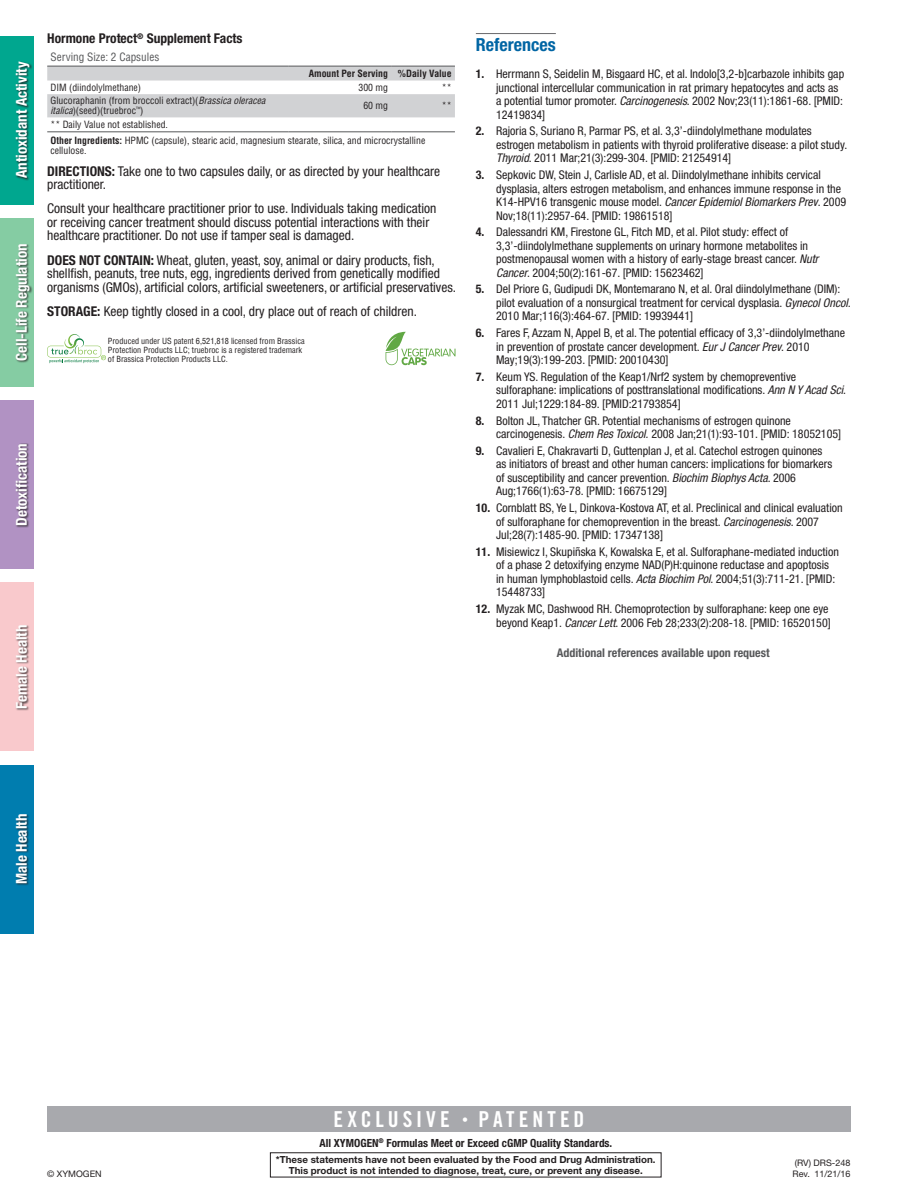
<style>
.page{position:relative;width:918px;height:1188px;background:#fff}
.page>*{position:absolute;margin:0;border:0;box-sizing:border-box;transform-origin:0 0}
.t1{font:21.9px "Trade Gothic LT Std Bd Cn 20";letter-spacing:.185em;color:#fff}
.Subhead{font:700 condensed 18px "Helvetica Neue LT Std";color:#0065a4}
.Category_product_nam{font:700 condensed 15px "Helvetica Neue LT Std";color:#fff}
.Does_not_contain_sty{font:condensed 13.5px/13.5px "Helvetica Neue LT Std";color:#231f20}
.Supp_fact_flavor{font:700 condensed 13.5px "Helvetica Neue LT Std";color:#231f20}
.t2{font:condensed 12px/13.5px "Helvetica Neue LT Std";color:#231f20}
.Also_available_txt{font:700 condensed 12px "Helvetica Neue LT Std";color:#57585a}
.t3{font:700 condensed 11.25px "Helvetica Neue LT Std";color:#231f20}
.tables_header{font:condensed 11.25px "Helvetica LT Std";color:#57585a}
.t4{font:700 9.75px/10.5px "Helvetica Neue LT Std";color:#231f20;text-align:center}
.tables_left_column{font:condensed 9.75px/9.8px "Helvetica LT Std";color:#231f20}
.tables_footer{font:condensed 9.75px/9.8px "Helvetica LT Std";color:#231f20}
.tables_right_column{font:700 condensed 9.75px "Helvetica LT Std";color:#231f20}
.tables_right_column-2{font:condensed 9.75px "Helvetica LT Std";color:#231f20}
.t5{font:9px "Helvetica Neue LT Std";color:#231f20}
.t6{font:condensed 8.25px/9px "Helvetica";color:#231f20}
.s1{font-style:italic}
.s2{font-weight:700}
.s3{font-size:12.15px}
</style>
<div class="page">
<div style="left:0;top:36px;width:33px;height:168px;background:#00a78f"></div>
<div style="left:15px;top:61px;width:17px;height:120px;background:#231f20;opacity:.85"></div>
<div style="left:0;top:218px;width:33px;height:169px;background:#85cca3"></div>
<div style="left:15px;top:244px;width:17px;height:119px;background:#231f20;opacity:.85"></div>
<div style="left:0;top:400px;width:33px;height:169px;background:#b192c3"></div>
<div style="left:15px;top:443px;width:14px;height:85px;background:#231f20;opacity:.85"></div>
<div style="left:0;top:765px;width:33px;height:168px;background:#007daf"></div>
<div style="left:15px;top:814px;width:14px;height:72px;background:#231f20;opacity:.85"></div>
<div style="left:0;top:582px;width:33px;height:169px;background:#f9c9cc"></div>
<div style="left:15px;top:625px;width:14px;height:85px;background:#231f20;opacity:.85"></div>
<div style="left:47px;top:1107px;width:803px;height:25px;background:#a8a9ad"></div>
<div style="left:270px;top:1152px;width:392px;height:25px;border:1px solid #231f20"></div>
<hr style="left:476px;top:33px;width:80px;height:1px;background:#69696c">
<svg style="left:386px;top:332px;width:69px;height:33px"></svg>
<svg style="left:47px;top:334px;width:59px;height:29px"></svg>
<svg style="left:47px;top:67px;width:408px;height:50px"></svg>
<hr style="left:47px;top:66px;width:241px;height:1px;background:#57585a">
<hr style="left:288px;top:66px;width:103px;height:1px;background:#57585a">
<hr style="left:391px;top:66px;width:64px;height:1px;background:#57585a">
<hr style="left:47px;top:132px;width:241px;height:1px;background:#57585a">
<hr style="left:288px;top:132px;width:103px;height:1px;background:#57585a">
<hr style="left:391px;top:132px;width:64px;height:1px;background:#57585a">
<p class="Category_product_nam" style="left:12px;top:178px;width:118px;rotate:-90deg">Antioxidant Activity</p>
<p class="Category_product_nam" style="left:12px;top:361px;width:119px;rotate:-90deg">Cell-Life Regulation</p>
<p class="Supp_fact_flavor" style="left:47px;top:30px;width:197px">Hormone Protect<sup>®</sup> Supplement Facts</p>
<p class="tables_header" style="left:50px;top:50px;width:110px">Serving Size: 2 Capsules</p>
<p class="tables_right_column" style="left:309px;top:68px;width:81px">Amount Per Serving</p>
<p class="tables_right_column" style="left:398px;top:68px;width:55px">%Daily Value</p>
<p class="tables_left_column" style="left:50px;top:82px;width:92px">DIM (diindolylmethane)</p>
<p class="tables_right_column-2" style="left:358px;top:81px;width:31px">300 mg</p>
<p class="tables_right_column-2" style="left:442px;top:81px;width:11px">**</p>
<p class="tables_left_column" style="left:50px;top:96px;width:216px">Glucoraphanin (from broccoli extract)(<span class="s1">Brassica oleracea italica</span>)(seed)(truebroc<sup>™</sup>)</p>
<p class="tables_right_column-2" style="left:363px;top:100px;width:26px">60 mg</p>
<p class="tables_right_column-2" style="left:442px;top:100px;width:11px">**</p>
<p class="tables_left_column" style="left:50px;top:119px;width:119px">** Daily Value not established.</p>
<p class="tables_footer" style="left:50px;top:136px;width:376px"><span class="s2">Other Ingredients:</span> HPMC (capsule), stearic acid, magnesium stearate, silica, and microcrystalline cellulose.</p>
<p class="Does_not_contain_sty" style="left:47px;top:164px;width:394px"><span class="s2">DIRECTIONS:</span> Take one to two capsules daily, or as directed by your healthcare practitioner.</p>
<p class="Does_not_contain_sty" style="left:47px;top:202px;width:391px">Consult your healthcare practitioner prior to use. Individuals taking medication or receiving cancer treatment should discuss potential interactions with their healthcare practitioner. Do not use if tamper seal is damaged.</p>
<p class="Does_not_contain_sty" style="left:47px;top:253px;width:410px"><span class="s2">DOES NOT CONTAIN:</span> Wheat, gluten, yeast, soy, animal or dairy products, fish, shellfish, peanuts, tree nuts, egg, ingredients derived from genetically modified organisms (GMOs), artificial colors, artificial sweeteners, or artificial preservatives.</p>
<p class="Does_not_contain_sty" style="left:47px;top:304px;width:371px"><span class="s2">STORAGE:</span> Keep tightly closed in a cool, dry place out of reach of children.</p>
<p class="t6" style="left:108px;top:337px;width:198px">Produced under US patent 6,521,818 licensed from Brassica<br>Protection Products LLC; truebroc is a registered trademark of Brassica Protection Products LLC.</p>
<p class="Category_product_nam" style="left:12px;top:526px;width:84px;rotate:-90deg">Detoxification</p>
<p class="Category_product_nam" style="left:12px;top:709px;width:86px;rotate:-90deg">Female Health</p>
<p class="Subhead" style="left:476px;top:34px;width:81px">References</p>
<p class="t2" style="left:496px;top:67px;width:350px;text-indent:-20px"><span class="s2">1.</span> Herrmann S, Seidelin M, Bisgaard HC, et al. Indolo[3,2-b]carbazole inhibits gap junctional intercellular communication in rat primary hepatocytes and acts as a potential tumor promoter. <span class="s1">Carcinogenesis</span>. 2002 Nov;23(11):1861-68. [PMID:<br>12419834]</p>
<p class="t2" style="left:496px;top:124px;width:353px;text-indent:-20px"><span class="s2">2.</span> Rajoria S, Suriano R, Parmar PS, et al. 3,3’-diindolylmethane modulates estrogen metabolism in patients with thyroid proliferative disease: a pilot study.<br><span class="s1">Thyroid</span>. 2011 Mar;21(3):299-304. [PMID: 21254914]</p>
<p class="t2" style="left:496px;top:168px;width:352px;text-indent:-20px"><span class="s2">3.</span> Sepkovic DW, Stein J, Carlisle AD, et al. Diindolylmethane inhibits cervical dysplasia, alters estrogen metabolism, and enhances immune response in the K14-HPV16 transgenic mouse model. <span class="s1">Cancer Epidemiol Biomarkers Prev</span>. 2009<br>Nov;18(11):2957-64. [PMID: 19861518]</p>
<p class="t2" style="left:496px;top:225px;width:324px;text-indent:-20px"><span class="s2">4.</span> Dalessandri KM, Firestone GL, Fitch MD, et al. Pilot study: effect of 3,3’-diindolylmethane supplements on urinary hormone metabolites in postmenopausal women with a history of early-stage breast cancer. <span class="s1">Nutr Cancer</span>. 2004;50(2):161-67. [PMID: 15623462]</p>
<p class="t2" style="left:496px;top:282px;width:356px;text-indent:-20px"><span class="s2">5.</span> Del Priore G, Gudipudi DK, Montemarano N, et al. Oral diindolylmethane (DIM): pilot evaluation of a nonsurgical treatment for cervical dysplasia. <span class="s1">Gynecol Oncol.<br></span>2010 Mar;116(3):464-67. [PMID: 19939441]</p>
<p class="t2" style="left:496px;top:326px;width:350px;text-indent:-20px"><span class="s2">6.</span> Fares F, Azzam N, Appel B, et al. The potential efficacy of 3,3’-diindolylmethane in prevention of prostate cancer development. <span class="s1">Eur J Cancer Prev</span>. 2010<br>May;19(3):199-203. [PMID: 20010430]</p>
<p class="t2" style="left:496px;top:370px;width:352px;text-indent:-20px"><span class="s2">7.</span> Keum YS. Regulation of the Keap1/Nrf2 system by chemopreventive sulforaphane: implications of posttranslational modifications. <span class="s1">Ann N Y Acad Sci</span>.<br>2011 Jul;1229:184-89. [PMID:21793854]</p>
<p class="t2" style="left:496px;top:414px;width:347px;text-indent:-20px"><span class="s2">8.</span> Bolton JL, Thatcher GR. Potential mechanisms of estrogen quinone carcinogenesis. <span class="s1">Chem Res Toxicol.</span> 2008 Jan;21(1):93-101. [PMID: 18052105]</p>
<p class="t2" style="left:496px;top:444px;width:338px;text-indent:-20px"><span class="s2">9.</span> Cavalieri E, Chakravarti D, Guttenplan J, et al. Catechol estrogen quinones as initiators of breast and other human cancers: implications for biomarkers of susceptibility and cancer prevention. <span class="s1">Biochim Biophys Acta</span>. 2006<br>Aug;1766(1):63-78. [PMID: 16675129]</p>
<p class="t2" style="left:496px;top:501px;width:348px;text-indent:-20px"><span class="s2">10.</span> Cornblatt BS, Ye L, Dinkova-Kostova AT, et al. Preclinical and clinical evaluation of sulforaphane for chemoprevention in the breast. <span class="s1">Carcinogenesis</span>. 2007<br>Jul;28(7):1485-90. [PMID: 17347138]</p>
<p class="t2" style="left:496px;top:545px;width:344px;text-indent:-20px"><span class="s2">11.</span> Misiewicz I, Skupiñska K, Kowalska E, et al. Sulforaphane-mediated induction of a phase 2 detoxifying enzyme NAD(P)H:quinone reductase and apoptosis in human lymphoblastoid cells. <span class="s1">Acta Biochim Pol</span>. 2004;51(3):711-21. [PMID:<br>15448733]</p>
<p class="t2" style="left:476px;top:602px;width:357px;text-align:right"><span class="s2">12.</span> Myzak MC, Dashwood RH. Chemoprotection by sulforaphane: keep one eye beyond Keap1. <span class="s1">Cancer Lett</span>. 2006 Feb 28;233(2):208-18. [PMID: 16520150]</p>
<p class="Also_available_txt" style="left:557px;top:645px;width:214px">Additional references available upon request</p>
<p class="Category_product_nam" style="left:12px;top:884px;width:72px;rotate:-90deg">Male Health</p>
<p class="t5" style="left:47px;top:1169px;width:56px">© XYMOGEN</p>
<h1 class="t1" style="left:333px;top:1106px;width:253px">EXCLUSIVE <span class="s3">•</span> PATENTED</h1>
<p class="t3" style="left:320px;top:1136px;width:294px">All XYMOGEN<sup>®</sup> Formulas Meet or Exceed cGMP Quality Standards.</p>
<p class="t4" style="left:276px;top:1154px;width:381px">*These statements have not been evaluated by the Food and Drug Administration.<br>This product is not intended to diagnose, treat, cure, or prevent any disease.</p>
<p class="t5" style="left:795px;top:1158px;width:57px">(RV) DRS-248</p>
<p class="t5" style="left:793px;top:1169px;width:59px">Rev. 11/21/16</p>
</div>
